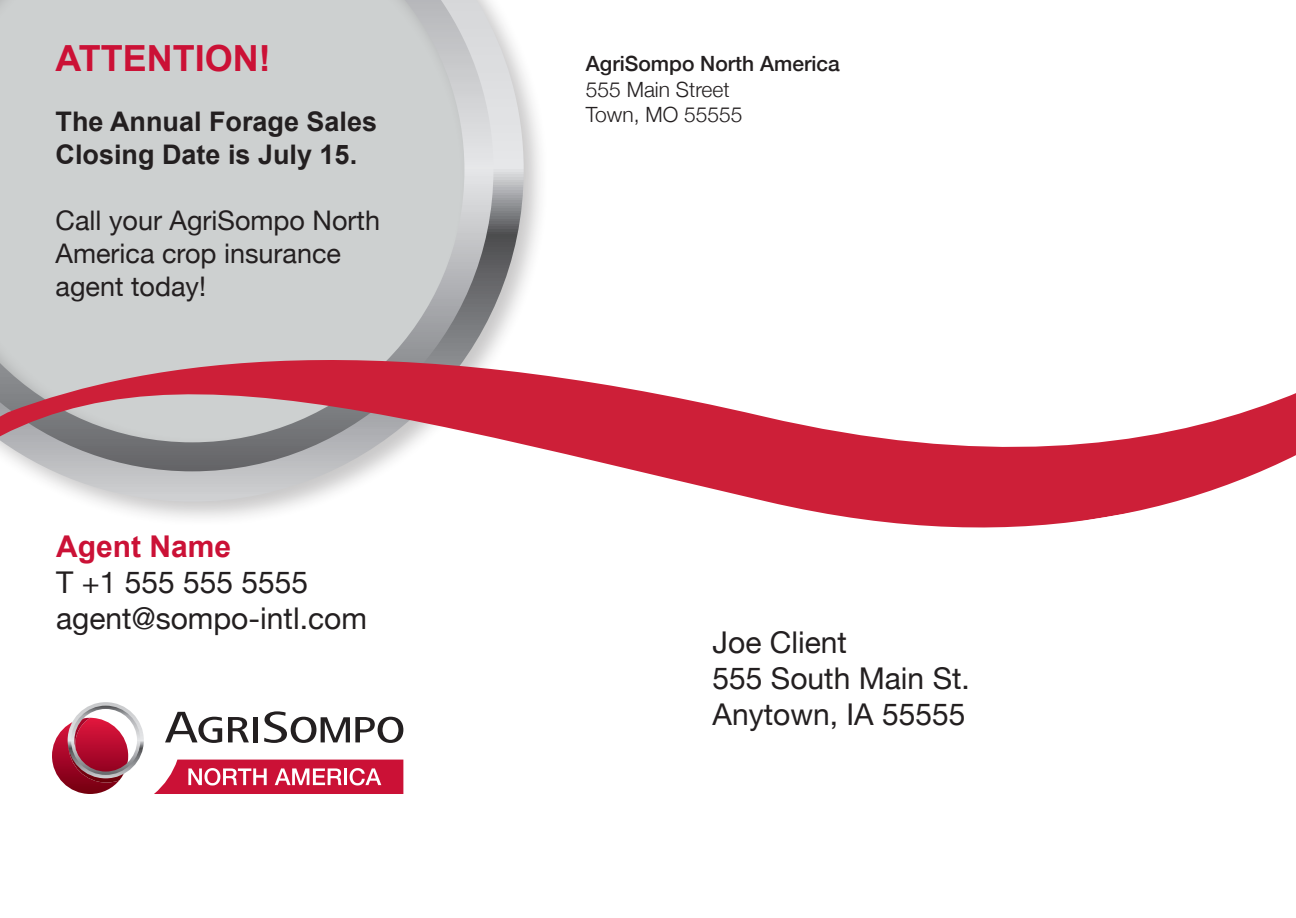
<style>
.page{position:relative;width:1296px;height:918px;background:#fff}
.page>*{position:absolute;margin:0;border:0;box-sizing:border-box;transform-origin:0 0}
.t1{font:700 36px "Arial";color:#cb1136}
.t2{font:30px "Helvetica Neue";color:#231f20}
.t3{font:700 30px "Arial";color:#cb1136}
.t4{font:27px/33px "Helvetica Neue";color:#231f20}
.t5{font:700 27px/33px "Arial";color:#231f20}
.t6{font:300 21px/25.2px "Helvetica Neue";color:#231f20}
.t7{font:500 21px "Helvetica Neue";color:#231f20}
</style>
<div class="page">
<svg style="left:493px;top:8px;width:31px;height:179px"></svg>
<svg style="left:0;top:0;width:493px;height:187px;background:#cdd0d0"></svg>
<svg style="left:0;top:187px;width:1296px;height:341px"></svg>
<svg style="left:52px;top:702px;width:92px;height:92px"></svg>
<svg style="left:154px;top:760px;width:249px;height:34px"></svg>
<svg style="left:228px;top:717px;width:21px;height:25px"></svg>
<div style="left:253px;top:717px;width:5px;height:25px;background:#231f20"></div>
<svg style="left:264px;top:711px;width:139px;height:32px"></svg>
<svg style="left:165px;top:712px;width:57px;height:31px"></svg>
<p class="t1" style="left:56px;top:33px;width:217px">ATTENTION!</p>
<p class="t5" style="left:56px;top:106px;width:323px">The Annual Forage Sales<br>Closing Date is July 15.</p>
<p class="t4" style="left:56px;top:206px;width:326px">Call your AgriSompo North<br>America crop insurance agent today!</p>
<p class="t3" style="left:56px;top:525px;width:177px">Agent Name</p>
<p class="t2" style="left:56px;top:561px;width:254px">T +1 555 555 5555</p>
<p class="t2" style="left:56px;top:597px;width:312px">agent@sompo-intl.com</p>
<p class="t7" style="left:586px;top:47px;width:256px">AgriSompo North America</p>
<p class="t6" style="left:586px;top:75px;width:158px">555 Main Street<br>Town, MO 55555</p>
<p class="t2" style="left:713px;top:620px;width:136px">Joe Client</p>
<p class="t2" style="left:713px;top:656px;width:259px">555 South Main St.</p>
<p class="t2" style="left:713px;top:692px;width:254px">Anytown, IA 55555</p>
</div>
